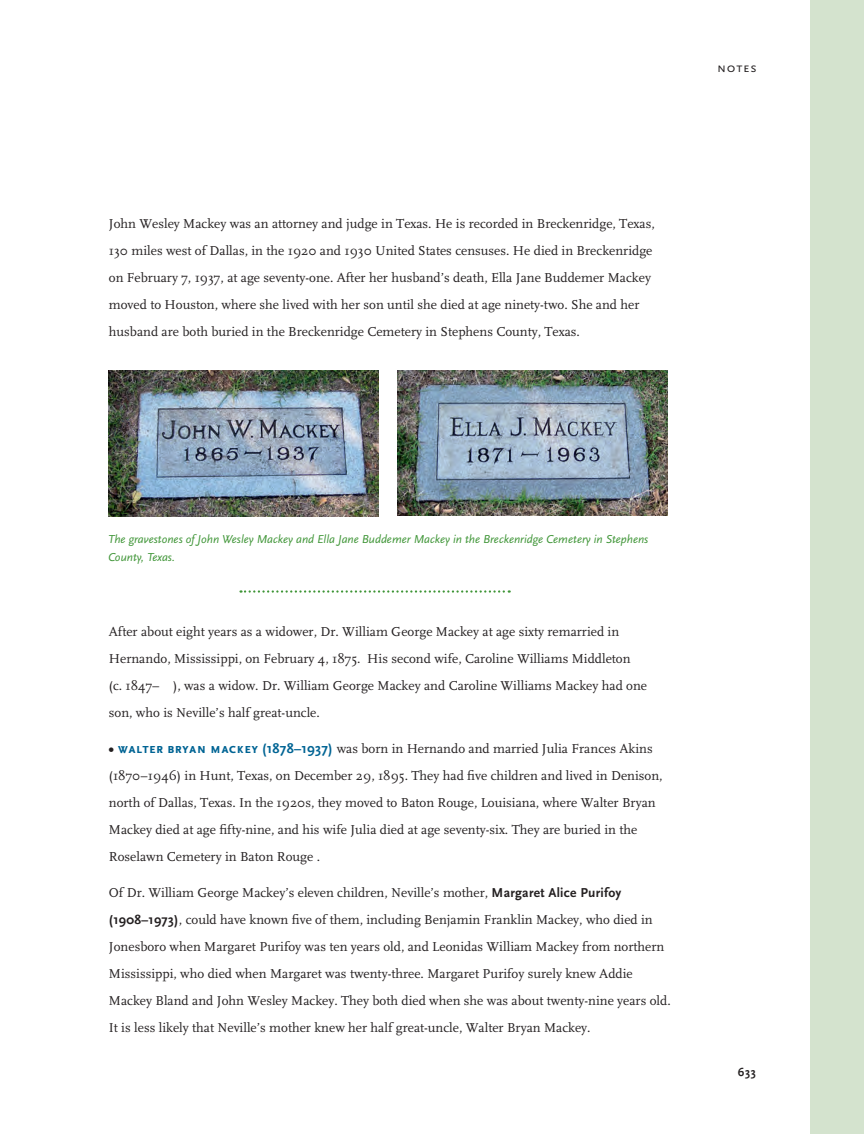
<style>
.page{position:relative;width:864px;height:1134px;background:#fff}
.page>*{position:absolute;margin:0;border:0;box-sizing:border-box;transform-origin:0 0}
.t1{font:13.5px/27px "FF Scala";color:#231f20}
.t2{font:13.5px "Scala Sans Caps";letter-spacing:.055em;color:#231f20}
.t3{font:italic 12px/18px "Scala Sans";color:#3f9537}
.t4{font:700 12px "Scala Sans";color:#231f20}
.s1{font-family:"Scala Sans Caps";font-weight:700;font-size:14.25px}
.s2{font-family:"Scala Sans Caps";font-weight:700;font-size:14.25px;color:#006494}
.s3{font-family:"Scala Sans";font-weight:700;font-size:14.25px;color:#006494}
.s4{font-family:"Scala Sans";font-weight:700}
</style>
<div class="page">
<div style="left:810px;top:0;width:54px;height:1134px;background:#d4e3ce"></div>
<img style="left:109px;top:371px;width:270px;height:146px">
<img style="left:398px;top:370px;width:270px;height:145px">
<svg style="left:241px;top:590px;width:269px;height:3px"></svg>
<p class="t1" style="left:109px;top:210px;width:547px">John Wesley Mackey was an attorney and judge in Texas. He is recorded in Breckenridge, Texas, 130 miles west of Dallas, in the 1920 and 1930 United States censuses. He died in Breckenridge on February 7, 1937, at age seventy-one. After her husband’s death, Ella Jane Buddemer Mackey moved to Houston, where she lived with her son until she died at age ninety-two. She and her husband are both buried in the Breckenridge Cemetery in Stephens County, Texas.</p>
<p class="t2" style="left:717px;top:60px;width:41px">notes</p>
<p class="t3" style="left:108px;top:530px;width:542px">The gravestones of John Wesley Mackey and Ella Jane Buddemer Mackey in the Breckenridge Cemetery in Stephens<br>County, Texas.</p>
<p class="t1" style="left:109px;top:618px;width:540px">After about eight years as a widower, Dr. William George Mackey at age sixty remarried in Hernando, Mississippi, on February 4, 1875. His second wife, Caroline Williams Middleton (c. 1847– ), was a widow. Dr. William George Mackey and Caroline Williams Mackey had one son, who is Neville’s half great-uncle.</p>
<p class="t1" style="left:109px;top:735px;width:555px"><span class="s1">•</span> <span class="s2">walter bryan mackey</span> <span class="s3">(1878–1937)</span> was born in Hernando and married Julia Frances Akins (1870–1946) in Hunt, Texas, on December 29, 1895. They had five children and lived in Denison, north of Dallas, Texas. In the 1920s, they moved to Baton Rouge, Louisiana, where Walter Bryan Mackey died at age fifty-nine, and his wife Julia died at age seventy-six. They are buried in the Roselawn Cemetery in Baton Rouge .</p>
<p class="t1" style="left:109px;top:880px;width:563px">Of Dr. William George Mackey’s eleven children, Neville’s mother, <span class="s4">Margaret Alice Purifoy (1908–1973)</span>, could have known five of them, including Benjamin Franklin Mackey, who died in Jonesboro when Margaret Purifoy was ten years old, and Leonidas William Mackey from northern Mississippi, who died when Margaret was twenty-three. Margaret Purifoy surely knew Addie Mackey Bland and John Wesley Mackey. They both died when she was about twenty-nine years old.<br>It is less likely that Neville’s mother knew her half great-uncle, Walter Bryan Mackey.</p>
<p class="t4" style="left:738px;top:1065px;width:20px">633</p>
</div>
